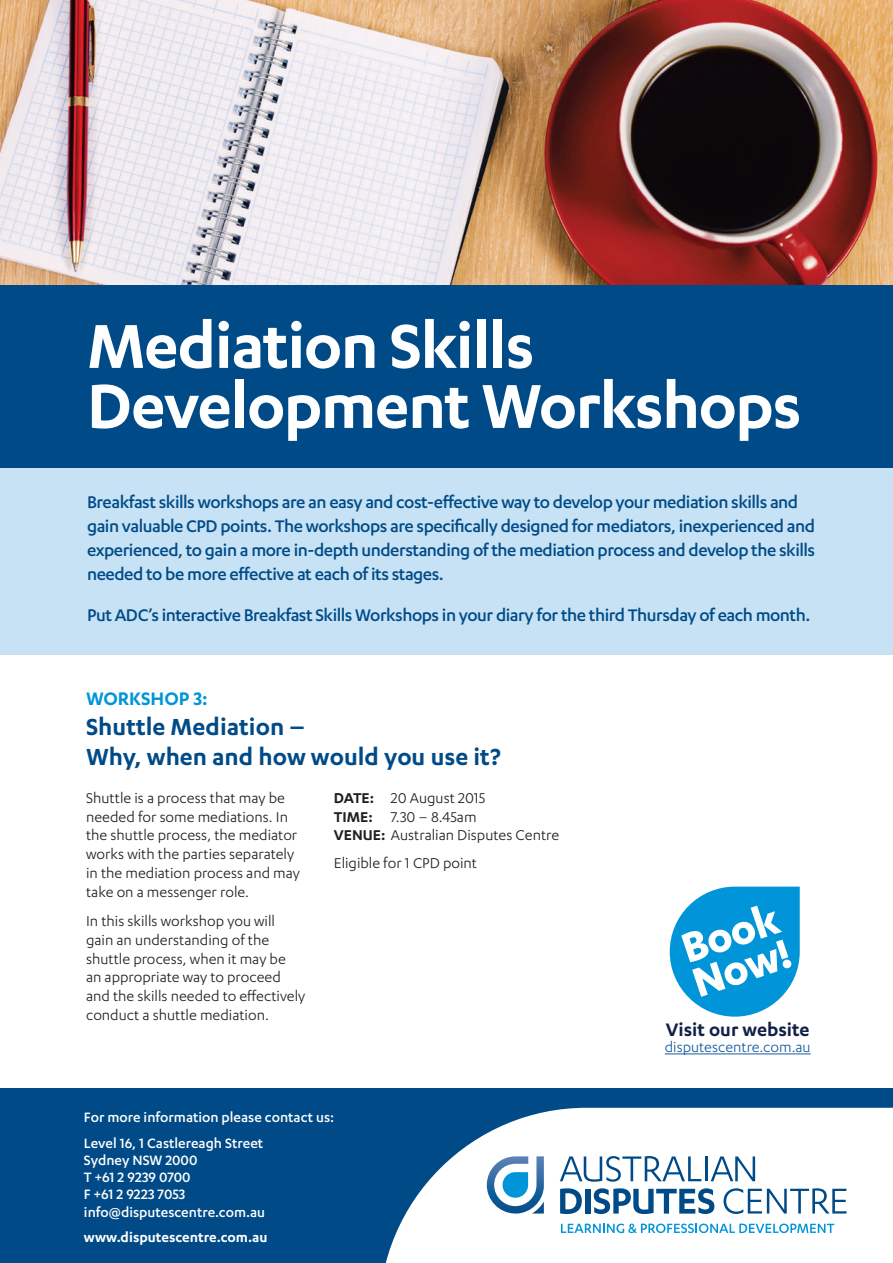
<style>
.page{position:relative;width:893px;height:1263px;background:#fff}
.page>*{position:absolute;margin:0;border:0;box-sizing:border-box;transform-origin:0 0}
.t1{font:600 72px/60px "Karbon";letter-spacing:-.02em;color:#fff}
.t2{font:700 48px "Karbon";color:#fff}
.Sub-heading{font:600 27px/30px "Karbon";color:#004b87}
.t3{font:600 21px "Karbon";color:#112147}
.Sub-heading-2{font:600 21px "Karbon";color:#0095d9}
.First_Para{font:500 19.5px/24px "Karbon";letter-spacing:-.025em;color:#004b87}
.Text{font:16.5px/18.8px "Karbon";color:#231f20}
.Sub-Subhead{font:16.5px "Karbon";color:#231f20}
.t4{font:16.5px "Karbon";color:#175d9e}
.t5{font:500 15.75px/17.2px "Karbon";color:#fff}
.t6{font:600 15.75px "Karbon";color:#fff}
.s1{font-weight:600}
</style>
<div class="page">
<div style="left:0;top:1089px;width:893px;height:174px;background:#004b87"></div>
<svg style="left:385px;top:1108px;width:508px;height:155px;fill:#fff"></svg>
<img style="left:487px;top:1156px;width:57px;height:57px">
<svg style="left:503px;top:1172px;width:25px;height:26px"></svg>
<svg style="left:560px;top:1156px;width:141px;height:26px"></svg>
<hr style="left:705px;top:1156px;width:2px;height:25px;background:#004b87">
<svg style="left:711px;top:1156px;width:44px;height:25px"></svg>
<svg style="left:560px;top:1188px;width:22px;height:26px"></svg>
<div style="left:585px;top:1189px;width:6px;height:24px;background:#004b87"></div>
<svg style="left:594px;top:1188px;width:120px;height:26px"></svg>
<svg style="left:724px;top:1188px;width:123px;height:26px"></svg>
<svg style="left:561px;top:1223px;width:273px;height:10px"></svg>
<div style="left:0;top:468px;width:893px;height:187px;background:#c7e2f5"></div>
<div style="left:0;top:285px;width:893px;height:183px;background:#004b87"></div>
<img style="left:0;top:0;width:893px;height:285px">
<hr style="left:665px;top:1053px;width:146px;height:1px;background:#175d9e">
<svg style="left:670px;top:887px;width:130px;height:130px"></svg>
<p class="t1" style="left:87px;top:313px;width:716px">Mediation Skills<br>Development Workshops</p>
<p class="First_Para" style="left:87px;top:489px;width:730px">Breakfast skills workshops are an easy and cost-effective way to develop your mediation skills and gain valuable CPD points. The workshops are specifically designed for mediators, inexperienced and experienced, to gain a more in-depth understanding of the mediation process and develop the skills needed to be more effective at each of its stages.</p>
<p class="First_Para" style="left:87px;top:602px;width:725px">Put ADC’s interactive Breakfast Skills Workshops in your diary for the third Thursday of each month.</p>
<p class="Sub-heading-2" style="left:86px;top:687px;width:123px">WORKSHOP 3:</p>
<p class="Sub-heading" style="left:86px;top:711px;width:416px">Shuttle Mediation –<br>Why, when and how would you use it?</p>
<p class="Text" style="left:86px;top:788px;width:215px">Shuttle is a process that may be needed for some mediations. In the shuttle process, the mediator works with the parties separately in the mediation process and may take on a messenger role.</p>
<p class="Text" style="left:86px;top:911px;width:221px">In this skills workshop you will gain an understanding of the shuttle process, when it may be an appropriate way to proceed and the skills needed to effectively conduct a shuttle mediation.</p>
<p class="Sub-Subhead" style="left:334px;top:789px;width:153px"><span class="s1">DATE:</span> 20 August 2015</p>
<p class="Sub-Subhead" style="left:334px;top:808px;width:144px"><span class="s1">TIME:</span> 7.30 – 8.45am</p>
<p class="Sub-Subhead" style="left:334px;top:826px;width:227px"><span class="s1">VENUE:</span> Australian Disputes Centre</p>
<p class="Sub-Subhead" style="left:334px;top:854px;width:145px">Eligible for 1 CPD point</p>
<p class="t5" style="left:84px;top:1104px;width:252px;line-height:25.8px">For more information please contact us:<br>Level 16, 1 Castlereagh Street</p>
<p class="t5" style="left:84px;top:1151px;width:183px">Sydney NSW 2000<br>T +61 2 9239 0700<br>F +61 2 9223 7053 info@disputescentre.com.au</p>
<p class="t6" style="left:84px;top:1229px;width:185px">www.disputescentre.com.au</p>
<p class="t2" style="left:674px;top:923px;width:101px;rotate:-18deg">Book</p>
<p class="t2" style="left:685px;top:957px;width:102px;rotate:-18deg">Now!</p>
<p class="t3" style="left:666px;top:1017px;width:145px">Visit our website</p>
<p class="t4" style="left:665px;top:1038px;width:147px">disputescentre.com.au</p>
</div>
